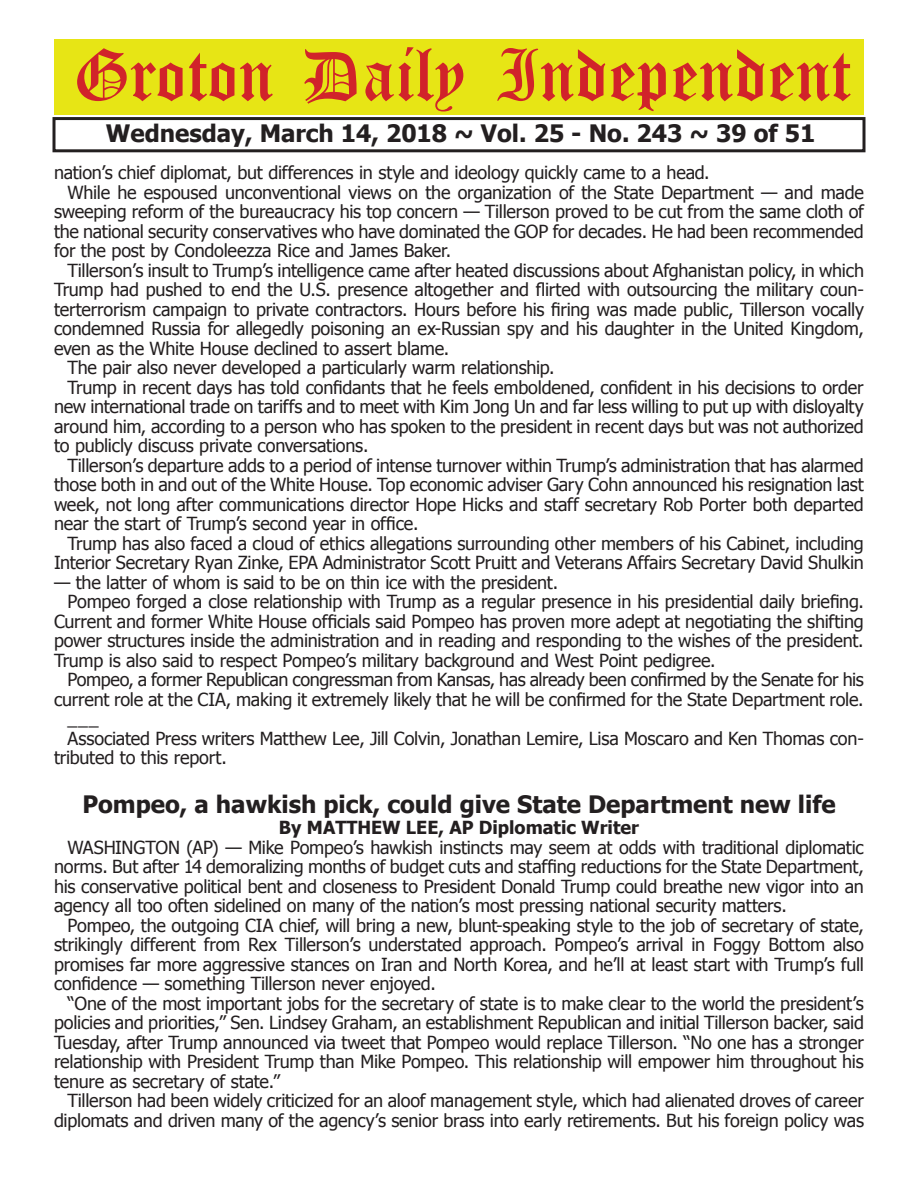
<style>
.page{position:relative;width:918px;height:1188px;background:#fff}
.page>*{position:absolute;margin:0;border:0;box-sizing:border-box;transform-origin:0 0}
.t1{font:54px "Old English Five";color:#d1232a}
.t2{font:700 24px "Tahoma";color:#231f20}
.t3{font:18px/19.5px "Tahoma";letter-spacing:-.015em;color:#231f20;text-align:justify}
.t4{font:700 18px "Tahoma";color:#231f20}
</style>
<div class="page">
<div style="left:52px;top:117px;width:814px;height:35px;border:3px solid #231f20"></div>
<div style="left:54px;top:40px;width:810px;height:75px;background:#e7e515"></div>
<h1 class="t1" style="left:73px;top:50px;width:779px">Groton Daily Independent</h1>
<h2 class="t2" style="left:106px;top:116px;width:711px">Wednesday, March 14, 2018 ~ Vol. 25 - No. 243 ~ 39 of 51</h2>
<p class="t3" style="left:54px;top:162px;width:657px">nation’s chief diplomat, but differences in style and ideology quickly came to a head.</p>
<p class="t3" style="left:68px;top:182px;width:798px">While he espoused unconventional views on the organization of the State Department — and made</p>
<p class="t3" style="left:54px;top:201px;width:811px">sweeping reform of the bureaucracy his top concern — Tillerson proved to be cut from the same cloth of</p>
<p class="t3" style="left:54px;top:221px;width:811px">the national security conservatives who have dominated the GOP for decades. He had been recommended</p>
<p class="t3" style="left:54px;top:240px;width:399px">for the post by Condoleezza Rice and James Baker.</p>
<p class="t3" style="left:68px;top:260px;width:798px">Tillerson’s insult to Trump’s intelligence came after heated discussions about Afghanistan policy, in which</p>
<p class="t3" style="left:54px;top:279px;width:812px">Trump had pushed to end the U.S. presence altogether and flirted with outsourcing the military coun-</p>
<p class="t3" style="left:54px;top:299px;width:812px">terterrorism campaign to private contractors. Hours before his firing was made public, Tillerson vocally</p>
<p class="t3" style="left:54px;top:318px;width:811px">condemned Russia for allegedly poisoning an ex-Russian spy and his daughter in the United Kingdom,</p>
<p class="t3" style="left:54px;top:338px;width:397px">even as the White House declined to assert blame.</p>
<p class="t3" style="left:68px;top:357px;width:489px">The pair also never developed a particularly warm relationship.</p>
<p class="t3" style="left:68px;top:377px;width:798px">Trump in recent days has told confidants that he feels emboldened, confident in his decisions to order</p>
<p class="t3" style="left:54px;top:396px;width:811px">new international trade on tariffs and to meet with Kim Jong Un and far less willing to put up with disloyalty</p>
<p class="t3" style="left:54px;top:416px;width:811px">around him, according to a person who has spoken to the president in recent days but was not authorized</p>
<p class="t3" style="left:54px;top:435px;width:316px">to publicly discuss private conversations.</p>
<p class="t3" style="left:68px;top:455px;width:798px">Tillerson’s departure adds to a period of intense turnover within Trump’s administration that has alarmed</p>
<p class="t3" style="left:54px;top:474px;width:811px">those both in and out of the White House. Top economic adviser Gary Cohn announced his resignation last</p>
<p class="t3" style="left:54px;top:494px;width:811px">week, not long after communications director Hope Hicks and staff secretary Rob Porter both departed</p>
<p class="t3" style="left:54px;top:513px;width:366px">near the start of Trump’s second year in office.</p>
<p class="t3" style="left:68px;top:533px;width:798px">Trump has also faced a cloud of ethics allegations surrounding other members of his Cabinet, including</p>
<p class="t3" style="left:54px;top:552px;width:811px">Interior Secretary Ryan Zinke, EPA Administrator Scott Pruitt and Veterans Affairs Secretary David Shulkin</p>
<p class="t3" style="left:54px;top:572px;width:506px">— the latter of whom is said to be on thin ice with the president.</p>
<p class="t3" style="left:68px;top:591px;width:798px">Pompeo forged a close relationship with Trump as a regular presence in his presidential daily briefing.</p>
<p class="t3" style="left:54px;top:611px;width:811px">Current and former White House officials said Pompeo has proven more adept at negotiating the shifting</p>
<p class="t3" style="left:54px;top:630px;width:811px">power structures inside the administration and in reading and responding to the wishes of the president.</p>
<p class="t3" style="left:54px;top:650px;width:663px">Trump is also said to respect Pompeo’s military background and West Point pedigree.</p>
<p class="t3" style="left:68px;top:669px;width:798px">Pompeo, a former Republican congressman from Kansas, has already been confirmed by the Senate for his</p>
<p class="t3" style="left:54px;top:689px;width:811px">current role at the CIA, making it extremely likely that he will be confirmed for the State Department role.</p>
<p class="t3" style="left:68px;top:708px;width:33px">___</p>
<p class="t3" style="left:68px;top:728px;width:798px">Associated Press writers Matthew Lee, Jill Colvin, Jonathan Lemire, Lisa Moscaro and Ken Thomas con-</p>
<p class="t3" style="left:54px;top:747px;width:174px">tributed to this report.</p>
<h2 class="t2" style="left:82px;top:787px;width:755px">Pompeo, a hawkish pick, could give State Department new life</h2>
<p class="t4" style="left:279px;top:815px;width:362px">By MATTHEW LEE, AP Diplomatic Writer</p>
<p class="t3" style="left:54px;top:837px;width:811px;text-indent:14px">WASHINGTON (AP) — Mike Pompeo’s hawkish instincts may seem at odds with traditional diplomatic norms. But after 14 demoralizing months of budget cuts and staffing reductions for the State Department, his conservative political bent and closeness to President Donald Trump could breathe new vigor into an agency all too often sidelined on many of the nation’s most pressing national security matters.</p>
<p class="t3" style="left:54px;top:915px;width:811px;text-indent:14px">Pompeo, the outgoing CIA chief, will bring a new, blunt-speaking style to the job of secretary of state, strikingly different from Rex Tillerson’s understated approach. Pompeo’s arrival in Foggy Bottom also promises far more aggressive stances on Iran and North Korea, and he’ll at least start with Trump’s full confidence — something Tillerson never enjoyed.</p>
<p class="t3" style="left:54px;top:993px;width:812px;text-indent:14px">“One of the most important jobs for the secretary of state is to make clear to the world the president’s policies and priorities,” Sen. Lindsey Graham, an establishment Republican and initial Tillerson backer, said Tuesday, after Trump announced via tweet that Pompeo would replace Tillerson. “No one has a stronger relationship with President Trump than Mike Pompeo. This relationship will empower him throughout his tenure as secretary of state.”</p>
<p class="t3" style="left:54px;top:1090px;width:812px;text-align:right">Tillerson had been widely criticized for an aloof management style, which had alienated droves of career diplomats and driven many of the agency’s senior brass into early retirements. But his foreign policy was</p>
</div>
